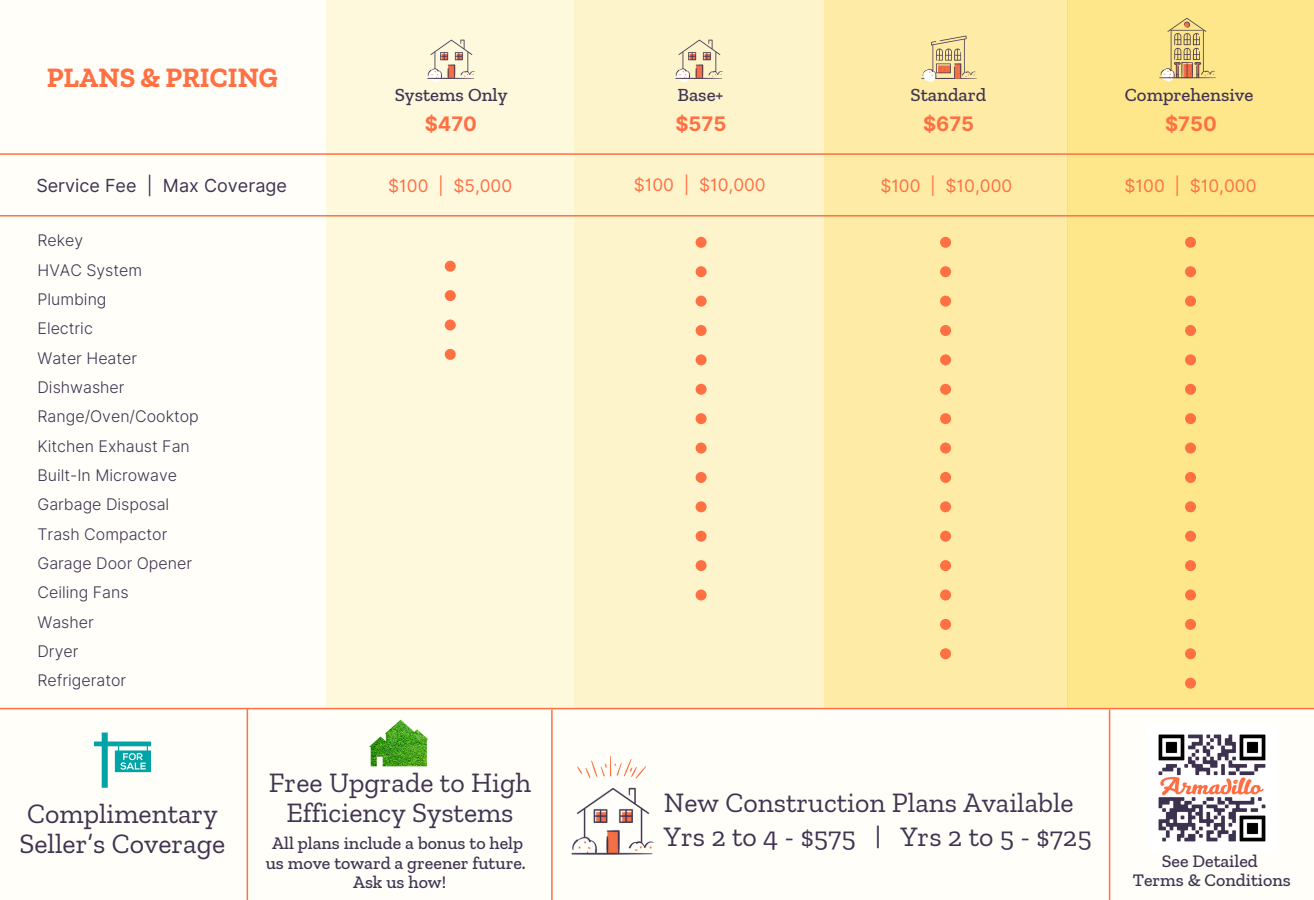
<style>
.page{position:relative;width:1314px;height:900px;background:#fffef9}
.page>*{position:absolute;margin:0;border:0;box-sizing:border-box;transform-origin:0 0}
.t1{font:28px/30px "Zilla Slab";color:#403451;text-align:center}
.t2{font:28px/30px "Zilla Slab";color:#3f3350}
.t3{font:700 28px "Zilla Slab";color:#ff7043}
.t4{font:700 20px "Inter";color:#ff7043}
.t5{font:500 18.8px "Zilla Slab";color:#403451}
.t6{font:500 18px/19.6px "Zilla Slab";color:#403451;text-align:center}
.t7{font:18px "Inter";color:#403451}
.t8{font:17.2px "Inter";color:#ff7043}
.t9{font:300 16px "Inter";color:#403451}
</style>
<div class="page">
<div style="left:824px;top:0;width:243px;height:708px;background:#feeca6"></div>
<div style="left:326px;top:0;width:248px;height:708px;background:#fef8dd"></div>
<div style="left:1067px;top:0;width:247px;height:709px;background:#fee68a"></div>
<div style="left:574px;top:0;width:250px;height:709px;background:#fef4cb"></div>
<img style="left:427px;top:39px;width:48px;height:44px">
<img style="left:675px;top:39px;width:48px;height:44px">
<img style="left:921px;top:35px;width:56px;height:46px">
<img style="left:1159px;top:18px;width:58px;height:64px">
<hr style="left:0;top:153px;width:1314px;height:2px;background:#ff7043">
<hr style="left:0;top:215px;width:1314px;height:2px;background:#ff7043">
<hr style="left:0;top:708px;width:1314px;height:1px;background:#ff7043">
<hr style="left:1109px;top:710px;width:1px;height:190px;background:#ff7043">
<hr style="left:551px;top:710px;width:2px;height:190px;background:#ff7043">
<hr style="left:247px;top:709px;width:1px;height:191px;background:#ff7043">
<img style="left:369px;top:720px;width:60px;height:46px">
<svg style="left:94px;top:733px;width:57px;height:55px"></svg>
<img style="left:571px;top:787px;width:82px;height:68px">
<svg style="left:577px;top:756px;width:69px;height:23px"></svg>
<img style="left:1158px;top:734px;width:108px;height:108px">
<div style="left:1185px;top:237px;width:11px;height:11px;background:#ff7043;border-radius:50%"></div>
<div style="left:1185px;top:384px;width:11px;height:11px;background:#ff7043;border-radius:50%"></div>
<div style="left:1185px;top:531px;width:11px;height:11px;background:#ff7043;border-radius:50%"></div>
<div style="left:1185px;top:266px;width:11px;height:11px;background:#ff7043;border-radius:50%"></div>
<div style="left:1185px;top:413px;width:11px;height:11px;background:#ff7043;border-radius:50%"></div>
<div style="left:1185px;top:560px;width:11px;height:11px;background:#ff7043;border-radius:50%"></div>
<div style="left:1185px;top:325px;width:11px;height:11px;background:#ff7043;border-radius:50%"></div>
<div style="left:1185px;top:472px;width:11px;height:11px;background:#ff7043;border-radius:50%"></div>
<div style="left:1185px;top:296px;width:11px;height:11px;background:#ff7043;border-radius:50%"></div>
<div style="left:1185px;top:443px;width:11px;height:11px;background:#ff7043;border-radius:50%"></div>
<div style="left:1185px;top:354px;width:11px;height:11px;background:#ff7043;border-radius:50%"></div>
<div style="left:1185px;top:501px;width:11px;height:11px;background:#ff7043;border-radius:50%"></div>
<div style="left:1185px;top:648px;width:11px;height:11px;background:#ff7043;border-radius:50%"></div>
<div style="left:1185px;top:678px;width:11px;height:11px;background:#ff7043;border-radius:50%"></div>
<div style="left:1185px;top:589px;width:11px;height:12px;background:#ff7043;border-radius:50%"></div>
<div style="left:1185px;top:619px;width:11px;height:11px;background:#ff7043;border-radius:50%"></div>
<div style="left:940px;top:237px;width:11px;height:11px;background:#ff7043;border-radius:50%"></div>
<div style="left:940px;top:384px;width:11px;height:11px;background:#ff7043;border-radius:50%"></div>
<div style="left:940px;top:531px;width:11px;height:11px;background:#ff7043;border-radius:50%"></div>
<div style="left:940px;top:266px;width:11px;height:11px;background:#ff7043;border-radius:50%"></div>
<div style="left:940px;top:413px;width:11px;height:11px;background:#ff7043;border-radius:50%"></div>
<div style="left:940px;top:560px;width:11px;height:11px;background:#ff7043;border-radius:50%"></div>
<div style="left:940px;top:325px;width:11px;height:11px;background:#ff7043;border-radius:50%"></div>
<div style="left:940px;top:472px;width:11px;height:11px;background:#ff7043;border-radius:50%"></div>
<div style="left:940px;top:296px;width:11px;height:11px;background:#ff7043;border-radius:50%"></div>
<div style="left:940px;top:443px;width:11px;height:11px;background:#ff7043;border-radius:50%"></div>
<div style="left:940px;top:354px;width:11px;height:11px;background:#ff7043;border-radius:50%"></div>
<div style="left:940px;top:501px;width:11px;height:11px;background:#ff7043;border-radius:50%"></div>
<div style="left:940px;top:648px;width:11px;height:11px;background:#ff7043;border-radius:50%"></div>
<div style="left:940px;top:589px;width:11px;height:12px;background:#ff7043;border-radius:50%"></div>
<div style="left:940px;top:619px;width:11px;height:11px;background:#ff7043;border-radius:50%"></div>
<div style="left:696px;top:237px;width:11px;height:11px;background:#ff7043;border-radius:50%"></div>
<div style="left:696px;top:384px;width:11px;height:11px;background:#ff7043;border-radius:50%"></div>
<div style="left:696px;top:531px;width:11px;height:11px;background:#ff7043;border-radius:50%"></div>
<div style="left:696px;top:266px;width:11px;height:11px;background:#ff7043;border-radius:50%"></div>
<div style="left:696px;top:413px;width:11px;height:11px;background:#ff7043;border-radius:50%"></div>
<div style="left:696px;top:560px;width:11px;height:11px;background:#ff7043;border-radius:50%"></div>
<div style="left:696px;top:325px;width:11px;height:11px;background:#ff7043;border-radius:50%"></div>
<div style="left:696px;top:472px;width:11px;height:11px;background:#ff7043;border-radius:50%"></div>
<div style="left:696px;top:296px;width:11px;height:11px;background:#ff7043;border-radius:50%"></div>
<div style="left:696px;top:443px;width:11px;height:11px;background:#ff7043;border-radius:50%"></div>
<div style="left:696px;top:354px;width:11px;height:11px;background:#ff7043;border-radius:50%"></div>
<div style="left:696px;top:501px;width:11px;height:11px;background:#ff7043;border-radius:50%"></div>
<div style="left:696px;top:589px;width:11px;height:12px;background:#ff7043;border-radius:50%"></div>
<div style="left:445px;top:261px;width:11px;height:11px;background:#ff7043;border-radius:50%"></div>
<div style="left:445px;top:290px;width:11px;height:11px;background:#ff7043;border-radius:50%"></div>
<div style="left:445px;top:349px;width:11px;height:11px;background:#ff7043;border-radius:50%"></div>
<div style="left:445px;top:319px;width:11px;height:12px;background:#ff7043;border-radius:50%"></div>
<p class="t3" style="left:47px;top:61px;width:233px">PLANS &amp; PRICING</p>
<p class="t7" style="left:36px;top:175px;width:252px">Service Fee | Max Coverage</p>
<p class="t9" style="left:38px;top:231px;width:47px">Rekey</p>
<p class="t9" style="left:38px;top:260px;width:106px">HVAC System</p>
<p class="t9" style="left:38px;top:289px;width:71px">Plumbing</p>
<p class="t9" style="left:38px;top:319px;width:57px">Electric</p>
<p class="t9" style="left:38px;top:348px;width:101px">Water Heater</p>
<p class="t9" style="left:38px;top:377px;width:89px">Dishwasher</p>
<p class="t9" style="left:38px;top:407px;width:163px">Range/Oven/Cooktop</p>
<p class="t9" style="left:38px;top:436px;width:154px">Kitchen Exhaust Fan</p>
<p class="t9" style="left:38px;top:465px;width:141px">Built-In Microwave</p>
<p class="t9" style="left:38px;top:495px;width:133px">Garbage Disposal</p>
<p class="t9" style="left:38px;top:524px;width:131px">Trash Compactor</p>
<p class="t9" style="left:38px;top:553px;width:156px">Garage Door Opener</p>
<p class="t9" style="left:38px;top:583px;width:93px">Ceiling Fans</p>
<p class="t9" style="left:38px;top:612px;width:58px">Washer</p>
<p class="t9" style="left:38px;top:641px;width:42px">Dryer</p>
<p class="t9" style="left:38px;top:671px;width:90px">Refrigerator</p>
<p class="t5" style="left:395px;top:83px;width:114px">Systems Only</p>
<p class="t4" style="left:425px;top:112px;width:54px">$470</p>
<h3 class="t5" style="left:678px;top:83px;width:47px">Base+</h3>
<h3 class="t5" style="left:911px;top:83px;width:77px">Standard</h3>
<h3 class="t5" style="left:1125px;top:83px;width:130px">Comprehensive</h3>
<h3 class="t4" style="left:676px;top:112px;width:52px">$575</h3>
<p class="t4" style="left:923px;top:112px;width:53px">$675</p>
<h3 class="t4" style="left:1165px;top:112px;width:53px">$750</h3>
<h1 class="t8" style="left:388px;top:175px;width:125px">$100 | $5,000</h1>
<p class="t8" style="left:634px;top:175px;width:133px">$100 | $10,000</p>
<h3 class="t8" style="left:880px;top:175px;width:133px">$100 | $10,000</h3>
<p class="t8" style="left:1125px;top:175px;width:133px">$100 | $10,000</p>
<h3 class="t2" style="left:20px;top:798px;width:207px">Complimentary<br>Seller’s Coverage</h3>
<h4 class="t1" style="left:269px;top:767px;width:264px">Free Upgrade to High<br>Efficiency Systems</h4>
<p class="t6" style="left:266px;top:833px;width:262px">All plans include a bonus to help us move toward a greener future.<br>Ask us how!</p>
<p class="t1" style="left:664px;top:785px;width:429px;line-height:34.4px;text-align:left">New Construction Plans Available<br>Yrs 2 to 4 - $575 | Yrs 2 to 5 - $725</p>
<h3 class="t6" style="left:1133px;top:851px;width:160px">See Detailed<br>Terms &amp; Conditions</h3>
</div>
